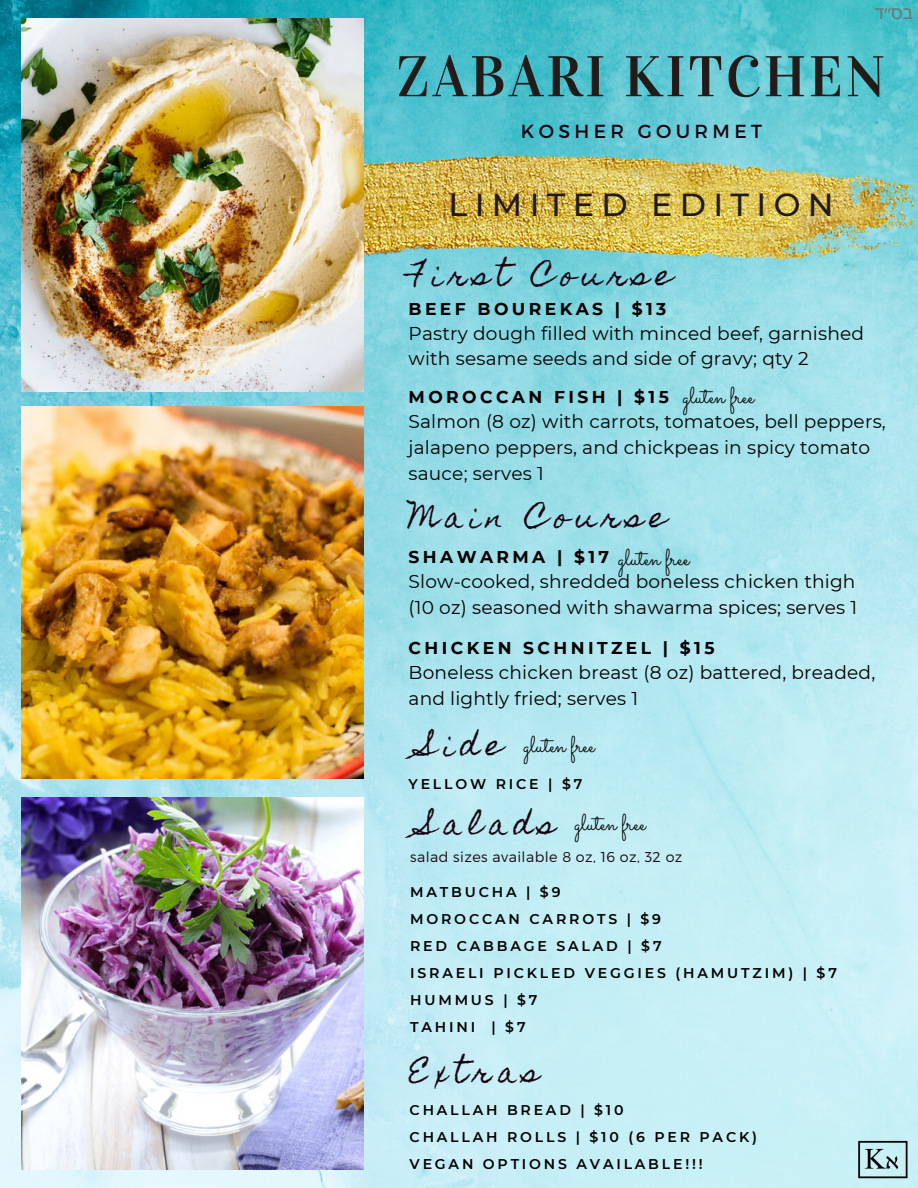
<style>
.page{position:relative;width:918px;height:1188px;background:#fff}
.page>*{position:absolute;margin:0;border:0;box-sizing:border-box;transform-origin:0 0}
.t1{font:57.45px "Vidaloka";letter-spacing:.05em;color:#211b1a}
.t2{font:500 31.8px "Montserrat";letter-spacing:.23em;color:#211b1a}
.t3{font:28.05px "Homemade Apple";letter-spacing:.23em;color:#180712}
.t4{font:23.1px "Sacramento";color:#000}
.t5{font:18.9px "Montserrat";letter-spacing:.23em;color:#180712}
.t6{font:18.6px/25.8px "Montserrat";letter-spacing:.01em;color:#000}
.t7{font:18px "Noto Sans Hebrew";color:#737373}
.t8{font:700 17.1px "Montserrat";letter-spacing:.2em;color:#000}
.t9{font:300 14.25px "Montserrat";letter-spacing:.03em;color:#180712}
.t10{font:600 14.1px/27px "Montserrat";letter-spacing:.2em;color:#000}
</style>
<div class="page">
<img style="left:0;top:0;width:918px;height:1188px">
<img style="left:22px;top:798px;width:342px;height:372px">
<img style="left:22px;top:406px;width:342px;height:373px">
<img style="left:364px;top:144px;width:549px;height:124px">
<img style="left:22px;top:19px;width:342px;height:372px">
<img style="left:858px;top:1140px;width:51px;height:39px">
<p class="t7" style="left:875px;top:0;width:40px">ס״ד ב</p>
<h1 class="t1" style="left:396px;top:42px;width:491px">ZABARI KITCHEN</h1>
<p class="t5" style="left:521px;top:119px;width:243px">KOSHER GOURMET</p>
<h2 class="t2" style="left:449px;top:185px;width:387px">LIMITED EDITION</h2>
<h3 class="t3" style="left:409px;top:259px;width:265px">First Course</h3>
<p class="t8" style="left:409px;top:298px;width:259px">BEEF BOUREKAS | $13</p>
<p class="t6" style="left:409px;top:320px;width:457px">Pastry dough filled with minced beef, garnished with sesame seeds and side of gravy; qty 2</p>
<p class="t4" style="left:683px;top:381px;width:73px">gluten free</p>
<p class="t8" style="left:409px;top:386px;width:262px">MOROCCAN FISH | $15</p>
<p class="t6" style="left:409px;top:408px;width:479px">Salmon (8 oz) with carrots, tomatoes, bell peppers, jalapeno peppers, and chickpeas in spicy tomato sauce; serves 1</p>
<h3 class="t3" style="left:409px;top:501px;width:259px">Main Course</h3>
<p class="t4" style="left:618px;top:544px;width:73px">gluten free</p>
<p class="t8" style="left:409px;top:547px;width:202px">SHAWARMA | $17</p>
<p class="t6" style="left:409px;top:568px;width:450px">Slow-cooked, shredded boneless chicken thigh (10 oz) seasoned with shawarma spices; serves 1</p>
<p class="t8" style="left:409px;top:638px;width:307px">CHICKEN SCHNITZEL | $15</p>
<p class="t6" style="left:409px;top:660px;width:468px">Boneless chicken breast (8 oz) battered, breaded, and lightly fried; serves 1</p>
<h3 class="t3" style="left:420px;top:729px;width:84px">Side</h3>
<p class="t10" style="left:409px;top:771px;width:175px">YELLOW RICE | $7</p>
<p class="t4" style="left:524px;top:730px;width:73px">gluten free</p>
<h3 class="t3" style="left:420px;top:808px;width:137px">Salads</h3>
<p class="t9" style="left:410px;top:848px;width:274px">salad sizes available 8 oz, 16 oz, 32 oz</p>
<p class="t4" style="left:574px;top:809px;width:73px">gluten free</p>
<p class="t10" style="left:410px;top:879px;width:428px">MATBUCHA | $9<br>MOROCCAN CARROTS | $9<br>RED CABBAGE SALAD | $7<br>ISRAELI PICKLED VEGGIES (HAMUTZIM) | $7<br>HUMMUS | $7<br>TAHINI | $7</p>
<h3 class="t3" style="left:410px;top:1056px;width:131px">Extras</h3>
<p class="t10" style="left:410px;top:1097px;width:349px">CHALLAH BREAD | $10<br>CHALLAH ROLLS | $10 (6 PER PACK)<br>VEGAN OPTIONS AVAILABLE!!!</p>
</div>
